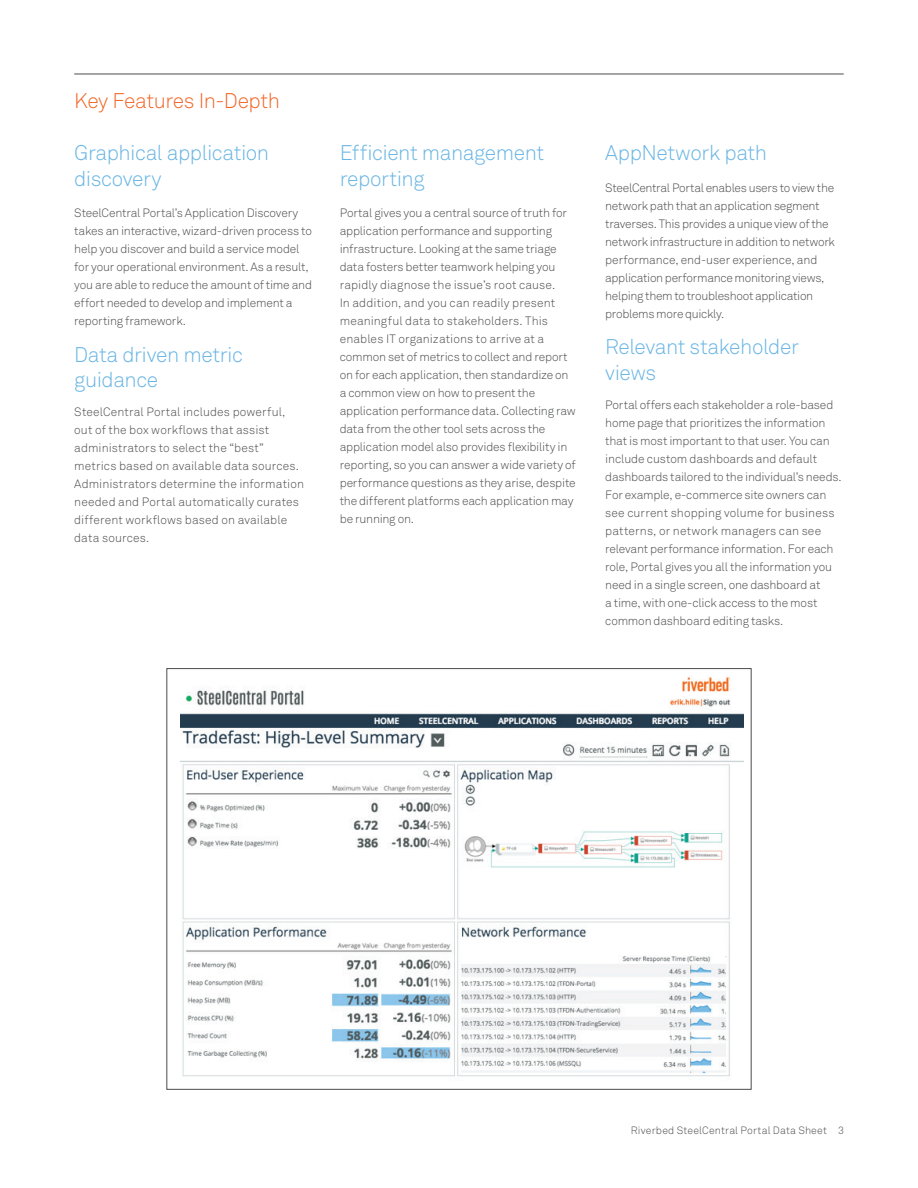
<style>
.page{position:relative;width:918px;height:1188px;background:#fff}
.page>*{position:absolute;margin:0;border:0;box-sizing:border-box;transform-origin:0 0}
.t1{font:300 21px/25.5px "Akkurat Pro";letter-spacing:-.02em;color:#69b5e4}
.t2{font:300 21px "Akkurat Pro";letter-spacing:-.02em;color:#f26729}
.t3{font:300 12px/18px "Akkurat Pro";letter-spacing:-.015em;color:#4b4c4d}
.t4{font:300 12px/18px "Akkurat Pro";letter-spacing:.01em;color:#4b4c4d}
.t5{font:300 10.5px "Akkurat Pro";letter-spacing:.015em;color:#4b4c4d}
</style>
<div class="page">
<hr style="left:74px;top:74px;width:770px;height:1px;background:#4b4c4d">
<img style="left:180px;top:676px;width:564px;height:401px">
<h1 class="t2" style="left:74px;top:88px;width:207px">Key Features In-Depth</h1>
<h1 class="t1" style="left:74px;top:140px;width:196px">Graphical application discovery</h1>
<p class="t3" style="left:74px;top:204px;width:239px">SteelCentral Portal’s Application Discovery takes an interactive, wizard-driven process to help you discover and build a service model for your operational environment. As a result, you are able to reduce the amount of time and effort needed to develop and implement a reporting framework.</p>
<h1 class="t1" style="left:74px;top:342px;width:170px">Data driven metric guidance</h1>
<p class="t4" style="left:74px;top:403px;width:231px">SteelCentral Portal includes powerful, out of the box workflows that assist administrators to select the “best” metrics based on available data sources.<br>Administrators determine the information needed and Portal automatically curates different workflows based on available data sources.</p>
<h1 class="t1" style="left:340px;top:140px;width:206px">Efficient management reporting</h1>
<p class="t3" style="left:340px;top:204px;width:238px">Portal gives you a central source of truth for application performance and supporting infrastructure. Looking at the same triage data fosters better teamwork helping you rapidly diagnose the issue’s root cause.<br>In addition, and you can readily present meaningful data to stakeholders. This enables IT organizations to arrive at a common set of metrics to collect and report on for each application, then standardize on a common view on how to present the application performance data. Collecting raw data from the other tool sets across the application model also provides flexibility in reporting, so you can answer a wide variety of performance questions as they arise, despite the different platforms each application may be running on.</p>
<h1 class="t1" style="left:605px;top:140px;width:163px">AppNetwork path</h1>
<p class="t3" style="left:605px;top:179px;width:231px">SteelCentral Portal enables users to view the network path that an application segment traverses. This provides a unique view of the network infrastructure in addition to network performance, end-user experience, and application performance monitoring views, helping them to troubleshoot application problems more quickly.</p>
<h1 class="t1" style="left:605px;top:334px;width:195px">Relevant stakeholder views</h1>
<p class="t3" style="left:605px;top:395px;width:238px">Portal offers each stakeholder a role-based home page that prioritizes the information that is most important to that user. You can include custom dashboards and default dashboards tailored to the individual’s needs.<br>For example, e-commerce site owners can see current shopping volume for business patterns, or network managers can see relevant performance information. For each role, Portal gives you all the information you need in a single screen, one dashboard at<br>a time, with one-click access to the most common dashboard editing tasks.</p>
<p class="t5" style="left:631px;top:1124px;width:215px">Riverbed SteelCentral Portal Data Sheet 3</p>
</div>
